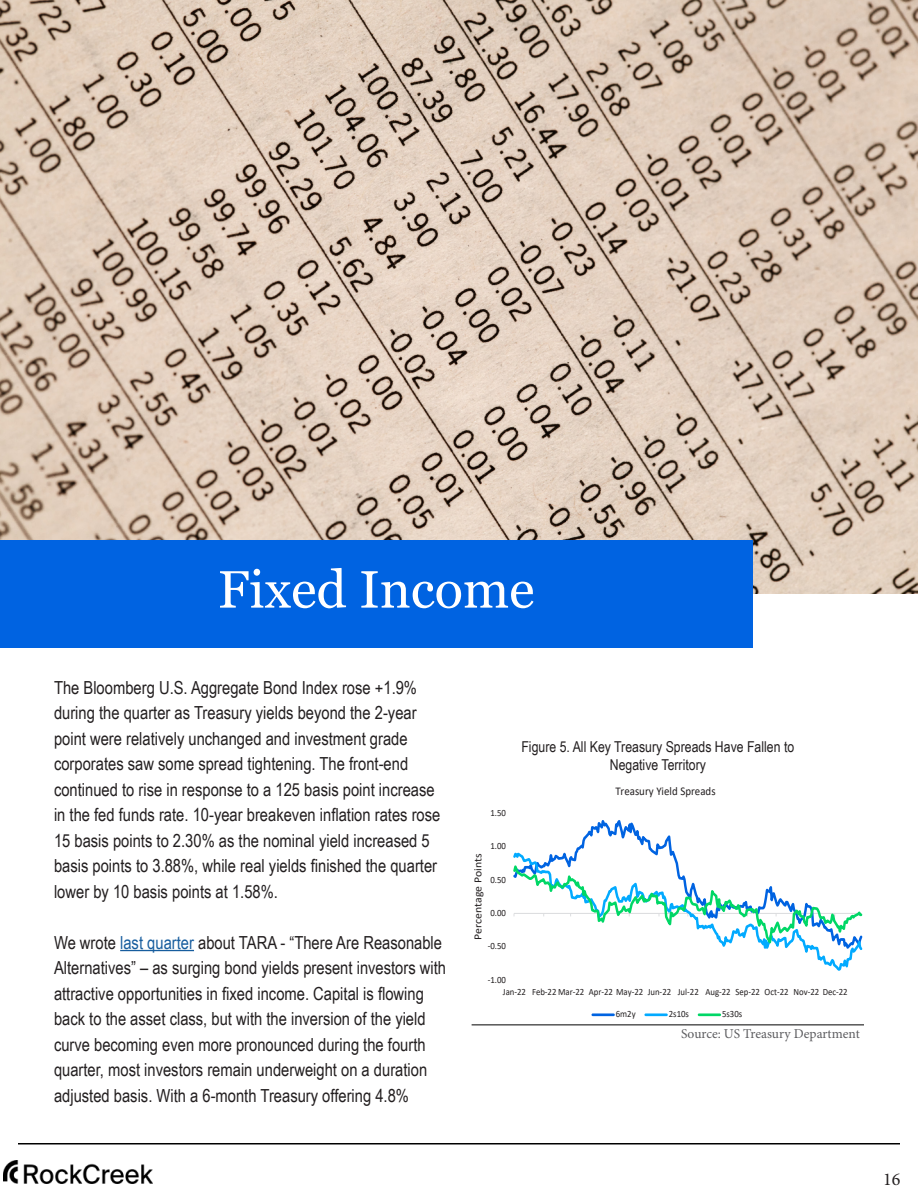
<style>
.page{position:relative;width:918px;height:1188px;background:#fff}
.page>*{position:absolute;margin:0;border:0;box-sizing:border-box;transform-origin:0 0}
.t1{font:52.5px "Georgia";color:#fff}
.t2{font:18px/25.5px "Arial Narrow";color:#231f20}
.t3{font:18px "Minion Pro";color:#231f20}
.t4{font:15px/18px "Arial Narrow";color:#231f20;text-align:center}
.t5{font:13.5px "Minion Pro";color:#5c5c5f}
.t6{font:11.85px "Calibri";color:#231f20;scale:.92 1}
.t7{font:10.95px "Calibri";color:#231f20;scale:1.09 1}
.t8{font:9.6px "Calibri";letter-spacing:-.005em;color:#231f20;scale:.92 1}
.s1{color:#175d9e}
</style>
<div class="page">
<img style="left:0;top:0;width:918px;height:594px">
<div style="left:0;top:540px;width:752px;height:108px;background:#0063e1"></div>
<hr style="left:120px;top:950px;width:74px;height:1px;background:#175d9e">
<svg style="left:576px;top:820px;width:96px;height:30px"></svg>
<svg style="left:514px;top:850px;width:343px;height:121px"></svg>
<svg style="left:514px;top:858px;width:348px;height:92px"></svg>
<hr style="left:593px;top:1014px;width:21px;height:2px;background:#0063e1">
<hr style="left:646px;top:1014px;width:21px;height:2px;background:#02aaff">
<hr style="left:699px;top:1014px;width:21px;height:2px;background:#00d766">
<img style="left:3px;top:1160px;width:149px;height:23px">
<hr style="left:18px;top:1143px;width:882px;height:1px;background:#000">
<hr style="left:472px;top:1024px;width:392px;height:1px;background:#000">
<p class="t1" style="left:218px;top:558px;width:318px">Fixed Income</p>
<p class="t2" style="left:54px;top:674px;width:388px">The Bloomberg U.S. Aggregate Bond Index rose +1.9% during the quarter as Treasury yields beyond the 2-year point were relatively unchanged and investment grade corporates saw some spread tightening. The front-end continued to rise in response to a 125 basis point increase in the fed funds rate. 10-year breakeven inflation rates rose 15 basis points to 2.30% as the nominal yield increased 5 basis points to 3.88%, while real yields finished the quarter lower by 10 basis points at 1.58%.</p>
<p class="t2" style="left:54px;top:929px;width:394px">We wrote <span class="s1">last quarter</span> about TARA - “There Are Reasonable Alternatives” – as surging bond yields present investors with attractive opportunities in fixed income. Capital is flowing back to the asset class, but with the inversion of the yield curve becoming even more pronounced during the fourth quarter, most investors remain underweight on a duration adjusted basis. With a 6-month Treasury offering 4.8%</p>
<p class="t4" style="left:521px;top:737px;width:274px">Figure 5. All Key Treasury Spreads Have Fallen to<br>Negative Territory</p>
<p class="t8" style="left:490px;top:806px;width:18px">1.50</p>
<p class="t8" style="left:490px;top:839px;width:18px">1.00</p>
<p class="t7" style="left:470px;top:940px;width:81px;rotate:-90deg">Percentage Points</p>
<p class="t8" style="left:490px;top:873px;width:18px">0.50</p>
<p class="t8" style="left:490px;top:906px;width:18px">0.00</p>
<p class="t8" style="left:488px;top:940px;width:21px">-0.50</p>
<p class="t8" style="left:488px;top:973px;width:21px">-1.00</p>
<p class="t6" style="left:615px;top:783px;width:110px">Treasury Yield Spreads</p>
<p class="t8" style="left:503px;top:985px;width:376px">Jan-22 Feb-22 Mar-22 Apr-22 May-22 Jun-22 Jul-22 Aug-22 Sep-22 Oct-22 Nov-22 Dec-22</p>
<p class="t8" style="left:616px;top:1008px;width:23px">6m2y</p>
<p class="t8" style="left:669px;top:1008px;width:23px">2s10s</p>
<p class="t8" style="left:722px;top:1008px;width:23px">5s30s</p>
<p class="t5" style="left:681px;top:1025px;width:180px">Source: US Treasury Department</p>
<p class="t3" style="left:883px;top:1167px;width:19px">16</p>
</div>
